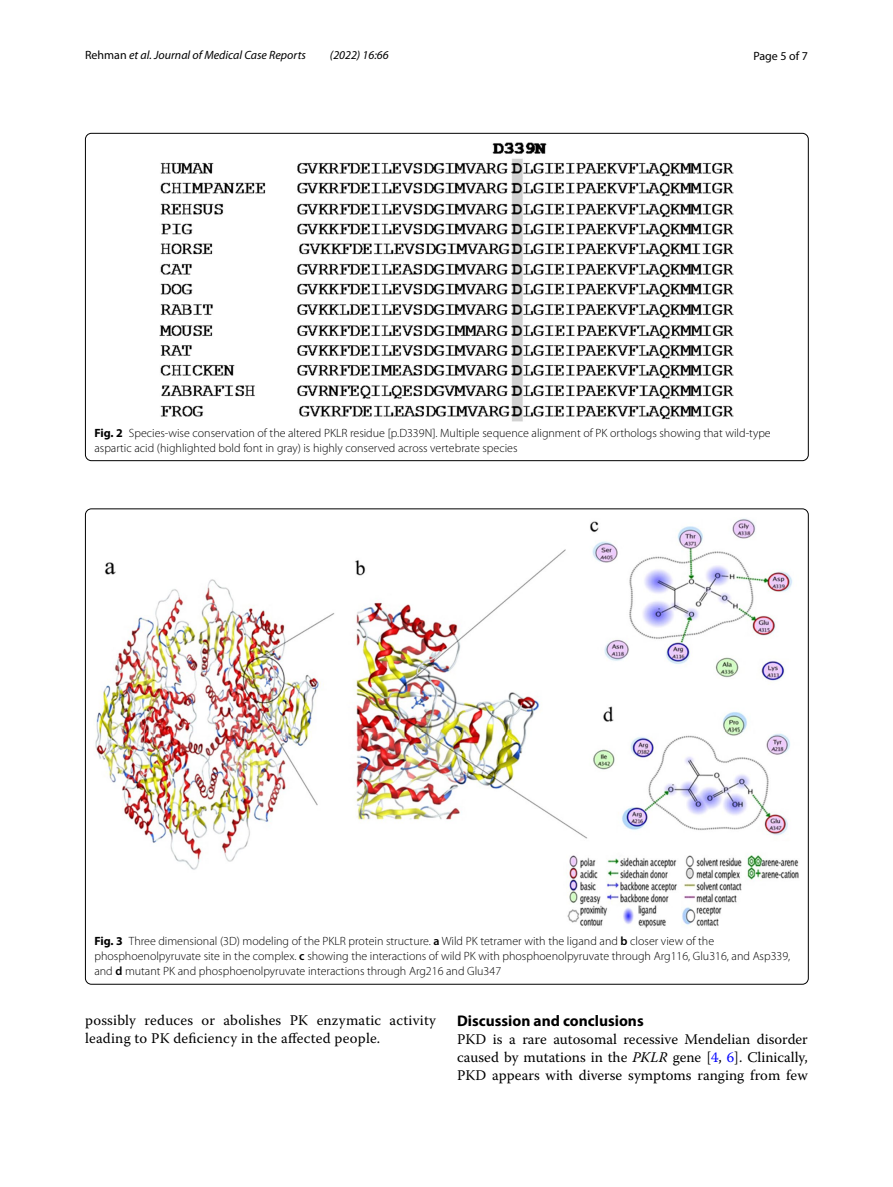
<style>
.page{position:relative;width:893px;height:1187px;background:#fff}
.page>*{position:absolute;margin:0;border:0;box-sizing:border-box;transform-origin:0 0}
.t1{font:700 15.45px "Myriad Pro";color:#000}
.t2{font:14.7px/18px "Warnock Pro";letter-spacing:.015em;color:#000}
.t3{font:300 12px/15px "Myriad Pro";color:#000}
.t4{font:italic 12px "Myriad Pro";color:#000}
.t5{font:12px "Myriad Pro";color:#000}
.s1{font-style:normal}
.s2{font-weight:700}
.s3{font-weight:600}
.s4{font-style:italic}
.s5{color:#00f}
</style>
<div class="page">
<img style="left:160px;top:142px;width:574px;height:279px">
<img style="left:95px;top:518px;width:704px;height:410px">
<p class="t4" style="left:85px;top:48px;width:222px"><span class="s1">Rehman</span> et al. Journal of Medical Case Reports</p>
<p class="t4" style="left:330px;top:48px;width:60px">(2022) 16:66</p>
<p class="t5" style="left:753px;top:48px;width:56px">Page 5 of 7</p>
<p class="t3" style="left:94px;top:425px;width:678px"><span class="s2">Fig. 2</span> Species-wise conservation of the altered PKLR residue [p.D339N]. Multiple sequence alignment of PK orthologs showing that wild-type aspartic acid (highlighted bold font in gray) is highly conserved across vertebrate species</p>
<p class="t3" style="left:94px;top:933px;width:697px"><span class="s2">Fig. 3</span> Three dimensional (3D) modeling of the PKLR protein structure. <span class="s3">a</span> Wild PK tetramer with the ligand and <span class="s3">b</span> closer view of the phosphoenolpyruvate site in the complex. <span class="s3">c</span> showing the interactions of wild PK with phosphoenolpyruvate through Arg116, Glu316, and Asp339, and <span class="s3">d</span> mutant PK and phosphoenolpyruvate interactions through Arg216 and Glu347</p>
<p class="t2" style="left:85px;top:1010px;width:352px">possibly reduces or abolishes PK enzymatic activity leading to PK deficiency in the affected people.</p>
<p class="t1" style="left:457px;top:1010px;width:188px">Discussion and conclusions</p>
<p class="t2" style="left:457px;top:1029px;width:352px;text-align:justify">PKD is a rare autosomal recessive Mendelian disorder caused by mutations in the <span class="s4">PKLR</span> gene [<span class="s5">4</span>, <span class="s5">6</span>]. Clinically, PKD appears with diverse symptoms ranging from few</p>
</div>
